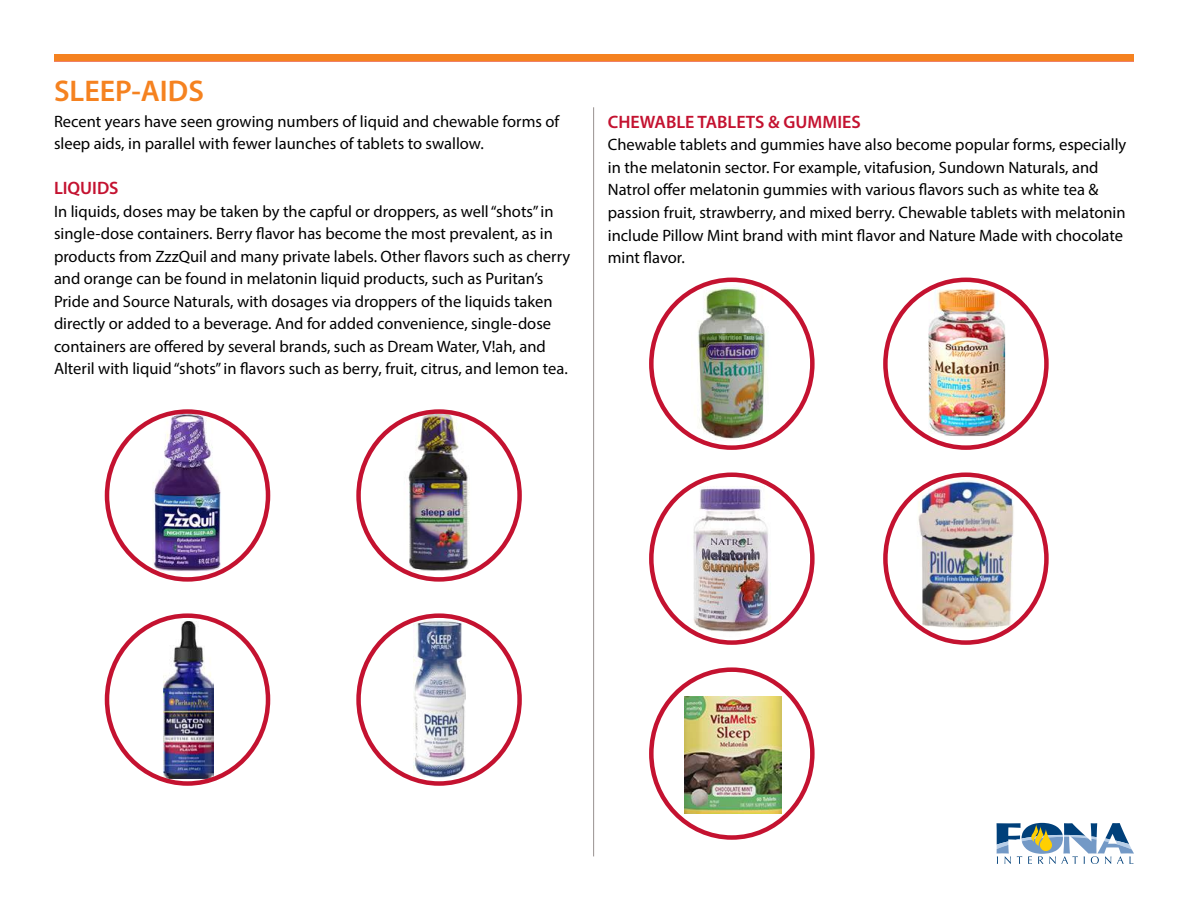
<style>
.page{position:relative;width:1188px;height:918px;background:#fff}
.page>*{position:absolute;margin:0;border:0;box-sizing:border-box;transform-origin:0 0}
.t1{font:600 30px "Myriad Pro";color:#f58220}
.t2{font:600 18px "Myriad Pro";color:#c41230}
.t3{font:16.5px/22.5px "Myriad Pro";color:#000}
</style>
<div class="page">
<svg style="left:997px;top:823px;width:137px;height:41px"></svg>
<div style="left:54px;top:54px;width:1080px;height:8px;background:#f58220"></div>
<img style="left:414px;top:621px;width:51px;height:156px">
<div style="left:356px;top:613px;width:166px;height:173px;border:4px solid #c41230;border-radius:50%"></div>
<img style="left:163px;top:621px;width:51px;height:157px">
<div style="left:105px;top:613px;width:165px;height:173px;border:4px solid #c41230;border-radius:50%"></div>
<img style="left:153px;top:414px;width:68px;height:160px">
<div style="left:105px;top:409px;width:165px;height:173px;border:4px solid #c41230;border-radius:50%"></div>
<img style="left:404px;top:412px;width:67px;height:160px">
<div style="left:356px;top:409px;width:166px;height:173px;border:4px solid #c41230;border-radius:50%"></div>
<img style="left:691px;top:285px;width:81px;height:158px">
<div style="left:649px;top:278px;width:166px;height:172px;border:4px solid #c41230;border-radius:50%"></div>
<img style="left:929px;top:290px;width:76px;height:146px">
<div style="left:883px;top:278px;width:166px;height:172px;border:4px solid #c41230;border-radius:50%"></div>
<img style="left:651px;top:475px;width:160px;height:168px">
<div style="left:649px;top:473px;width:166px;height:172px;border:4px solid #c41230;border-radius:50%"></div>
<img style="left:684px;top:696px;width:98px;height:117px">
<div style="left:649px;top:667px;width:166px;height:173px;border:4px solid #c41230;border-radius:50%"></div>
<img style="left:917px;top:477px;width:98px;height:152px">
<div style="left:883px;top:473px;width:166px;height:172px;border:4px solid #c41230;border-radius:50%"></div>
<hr style="left:593px;top:107px;width:1px;height:749px;background:#989190">
<h1 class="t1" style="left:54px;top:72px;width:151px">SLEEP-AIDS</h1>
<p class="t3" style="left:54px;top:110px;width:507px">Recent years have seen growing numbers of liquid and chewable forms of sleep aids, in parallel with fewer launches of tablets to swallow.</p>
<p class="t2" style="left:54px;top:177px;width:66px">LIQUIDS</p>
<p class="t3" style="left:54px;top:200px;width:518px">In liquids, doses may be taken by the capful or droppers, as well “shots” in single-dose containers. Berry flavor has become the most prevalent, as in products from ZzzQuil and many private labels. Other flavors such as cherry and orange can be found in melatonin liquid products, such as Puritan’s Pride and Source Naturals, with dosages via droppers of the liquids taken directly or added to a beverage. And for added convenience, single-dose containers are offered by several brands, such as Dream Water, V!ah, and Alteril with liquid “shots” in flavors such as berry, fruit, citrus, and lemon tea.</p>
<p class="t2" style="left:608px;top:110px;width:254px">CHEWABLE TABLETS &amp; GUMMIES</p>
<p class="t3" style="left:608px;top:133px;width:520px">Chewable tablets and gummies have also become popular forms, especially in the melatonin sector. For example, vitafusion, Sundown Naturals, and Natrol offer melatonin gummies with various flavors such as white tea &amp; passion fruit, strawberry, and mixed berry. Chewable tablets with melatonin include Pillow Mint brand with mint flavor and Nature Made with chocolate mint flavor.</p>
</div>
